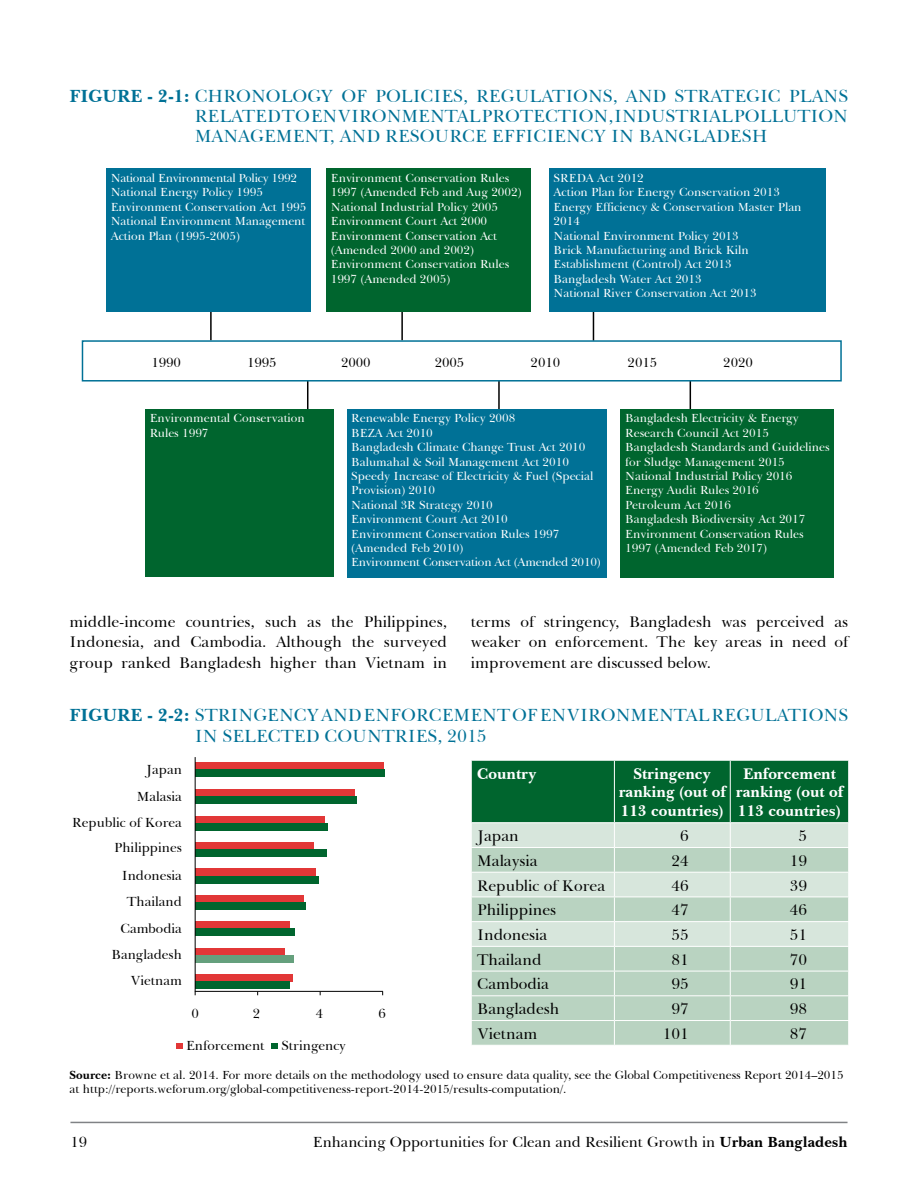
<style>
.page{position:relative;width:918px;height:1188px;background:#fff}
.page>*{position:absolute;margin:0;border:0;box-sizing:border-box;transform-origin:0 0}
.t1{font:18px/20.1px "Baskerville BT";color:#007196;text-align:justify}
.t2{font:15.75px/20.1px "Baskerville BT";color:#000;text-align:justify}
.t3{font:700 15.75px/18.9px "Baskerville BT";color:#fff;text-align:center}
.t4{font:15px "Baskerville BT";color:#000}
.t5{font:13.5px/26.2px "Baskerville BT";color:#000;text-align:right}
.t6{font:12px/14.4px "Baskerville BT";color:#fff}
.t7{font:12px/14.4px "Baskerville BT";color:#000}
.s1{font-weight:700}
</style>
<div class="page">
<hr style="left:70px;top:1122px;width:778px;height:1px;background:#808285">
<hr style="left:210px;top:287px;width:2px;height:53px;background:#000">
<hr style="left:307px;top:381px;width:1px;height:32px;background:#000">
<hr style="left:401px;top:287px;width:2px;height:53px;background:#000">
<hr style="left:498px;top:381px;width:2px;height:32px;background:#000">
<hr style="left:593px;top:308px;width:1px;height:33px;background:#000">
<hr style="left:690px;top:381px;width:1px;height:32px;background:#000">
<div style="left:106px;top:169px;width:205px;height:143px;background:#007196"></div>
<div style="left:145px;top:409px;width:189px;height:168px;background:#00652e"></div>
<div style="left:327px;top:169px;width:204px;height:143px;background:#00652e"></div>
<div style="left:347px;top:409px;width:260px;height:168px;background:#007196"></div>
<div style="left:549px;top:169px;width:277px;height:143px;background:#007196"></div>
<div style="left:621px;top:409px;width:213px;height:168px;background:#00652e"></div>
<div style="left:82px;top:340px;width:760px;height:42px;border:2px solid #007196"></div>
<svg style="left:471px;top:760px;width:378px;height:285px;background:#9bc1aa"></svg>
<div style="left:195px;top:763px;width:189px;height:7px;background:#e23737"></div>
<div style="left:195px;top:770px;width:190px;height:7px;background:#00652e"></div>
<svg style="left:176px;top:1044px;width:6px;height:5px"></svg>
<svg style="left:271px;top:1044px;width:7px;height:5px"></svg>
<div style="left:195px;top:789px;width:160px;height:8px;background:#e23737"></div>
<div style="left:195px;top:816px;width:129px;height:7px;background:#e23737"></div>
<div style="left:195px;top:843px;width:119px;height:7px;background:#e23737"></div>
<div style="left:195px;top:869px;width:121px;height:7px;background:#e23737"></div>
<div style="left:195px;top:895px;width:109px;height:8px;background:#e23737"></div>
<div style="left:195px;top:922px;width:94px;height:7px;background:#e23737"></div>
<div style="left:195px;top:975px;width:98px;height:7px;background:#e23737"></div>
<div style="left:195px;top:797px;width:161px;height:7px;background:#00652e"></div>
<div style="left:195px;top:823px;width:133px;height:8px;background:#00652e"></div>
<div style="left:195px;top:850px;width:131px;height:7px;background:#00652e"></div>
<div style="left:195px;top:876px;width:124px;height:7px;background:#00652e"></div>
<div style="left:195px;top:903px;width:111px;height:7px;background:#00652e"></div>
<div style="left:195px;top:929px;width:99px;height:7px;background:#00652e"></div>
<div style="left:195px;top:948px;width:90px;height:8px;background:#e23737"></div>
<div style="left:195px;top:956px;width:99px;height:7px;background:#65a07d"></div>
<div style="left:195px;top:982px;width:94px;height:7px;background:#00652e"></div>
<hr style="left:195px;top:757px;width:1px;height:238px;background:#000">
<hr style="left:195px;top:991px;width:188px;height:1px;background:#000">
<h1 class="t1" style="left:195px;top:86px;width:655px;text-indent:-125px"><span class="s1">FIGURE - 2-1:</span> CHRONOLOGY OF POLICIES, REGULATIONS, AND STRATEGIC PLANS RELATED TO ENVIRONMENTAL PROTECTION, INDUSTRIAL POLLUTION MANAGEMENT, AND RESOURCE EFFICIENCY IN BANGLADESH</h1>
<p class="t6" style="left:111px;top:171px;width:197px">National Environmental Policy 1992<br>National Energy Policy 1995<br>Environment Conservation Act 1995<br>National Environment Management<br>Action Plan (1995-2005)</p>
<p class="t6" style="left:331px;top:171px;width:192px">Environment Conservation Rules<br>1997 (Amended Feb and Aug 2002)<br>National Industrial Policy 2005<br>Environment Court Act 2000<br>Environment Conservation Act (Amended 2000 and 2002)<br>Environment Conservation Rules<br>1997 (Amended 2005)</p>
<p class="t6" style="left:554px;top:171px;width:249px">SREDA Act 2012<br>Action Plan for Energy Conservation 2013<br>Energy Efficiency &amp; Conservation Master Plan<br>2014<br>National Environment Policy 2013<br>Brick Manufacturing and Brick Kiln<br>Establishment (Control) Act 2013<br>Bangladesh Water Act 2013<br>National River Conservation Act 2013</p>
<p class="t5" style="left:151px;top:350px;width:31px">1990</p>
<p class="t5" style="left:247px;top:350px;width:31px">1995</p>
<p class="t5" style="left:341px;top:350px;width:31px">2000</p>
<p class="t5" style="left:435px;top:350px;width:31px">2005</p>
<p class="t5" style="left:531px;top:350px;width:31px">2010</p>
<p class="t5" style="left:628px;top:350px;width:31px">2015</p>
<p class="t5" style="left:723px;top:350px;width:31px">2020</p>
<p class="t6" style="left:150px;top:411px;width:157px">Environmental Conservation<br>Rules 1997</p>
<p class="t6" style="left:351px;top:411px;width:251px">Renewable Energy Policy 2008<br>BEZA Act 2010<br>Bangladesh Climate Change Trust Act 2010<br>Balumahal &amp; Soil Management Act 2010<br>Speedy Increase of Electricity &amp; Fuel (Special<br>Provision) 2010<br>National 3R Strategy 2010<br>Environment Court Act 2010<br>Environment Conservation Rules 1997 (Amended Feb 2010)<br>Environment Conservation Act (Amended 2010)</p>
<p class="t6" style="left:625px;top:411px;width:206px">Bangladesh Electricity &amp; Energy<br>Research Council Act 2015<br>Bangladesh Standards and Guidelines for Sludge Management 2015<br>National Industrial Policy 2016<br>Energy Audit Rules 2016<br>Petroleum Act 2016<br>Bangladesh Biodiversity Act 2017<br>Environment Conservation Rules<br>1997 (Amended Feb 2017)</p>
<h2 class="t2" style="left:70px;top:612px;width:379px">middle-income countries, such as the Philippines, Indonesia, and Cambodia. Although the surveyed group ranked Bangladesh higher than Vietnam in</h2>
<h2 class="t2" style="left:471px;top:612px;width:379px">terms of stringency, Bangladesh was perceived as weaker on enforcement. The key areas in need of improvement are discussed below.</h2>
<h1 class="t1" style="left:195px;top:705px;width:655px;text-indent:-125px"><span class="s1">FIGURE - 2-2:</span> STRINGENCY AND ENFORCEMENT OF ENVIRONMENTAL REGULATIONS<br>IN SELECTED COUNTRIES, 2015</h1>
<p class="t5" style="left:137px;top:755px;width:47px;line-height:27.6px">Japan<br>Malasia</p>
<p class="t5" style="left:72px;top:810px;width:111px;line-height:25.5px">Republic of Korea<br>Philippines</p>
<p class="t5" style="left:122px;top:862px;width:62px;text-align:center">Indonesia<br>Thailand</p>
<p class="t5" style="left:111px;top:915px;width:72px">Cambodia<br>Bangladesh<br>Vietnam</p>
<p class="t5" style="left:253px;top:1001px;width:9px">2</p>
<p class="t5" style="left:316px;top:1001px;width:9px">4</p>
<p class="t5" style="left:379px;top:1001px;width:9px">6</p>
<p class="t5" style="left:191px;top:1001px;width:9px">0</p>
<p class="t5" style="left:186px;top:1033px;width:80px">Enforcement</p>
<p class="t5" style="left:281px;top:1033px;width:66px">Stringency</p>
<h2 class="t3" style="left:477px;top:764px;width:61px">Country</h2>
<h2 class="t3" style="left:619px;top:764px;width:109px">Stringency ranking (out of<br>113 countries)</h2>
<h2 class="t3" style="left:736px;top:764px;width:109px">Enforcement ranking (out of<br>113 countries)</h2>
<h2 class="t2" style="left:477px;top:826px;width:43px">Japan</h2>
<h2 class="t2" style="left:680px;top:826px;width:10px">6</h2>
<h2 class="t2" style="left:799px;top:826px;width:10px">5</h2>
<h2 class="t2" style="left:477px;top:850px;width:62px">Malaysia</h2>
<h2 class="t2" style="left:671px;top:850px;width:19px">24</h2>
<h2 class="t2" style="left:790px;top:850px;width:19px">19</h2>
<h2 class="t2" style="left:477px;top:875px;width:129px">Republic of Korea</h2>
<h2 class="t2" style="left:671px;top:875px;width:19px">46</h2>
<h2 class="t2" style="left:790px;top:875px;width:19px">39</h2>
<h2 class="t2" style="left:477px;top:900px;width:81px">Philippines</h2>
<h2 class="t2" style="left:671px;top:900px;width:19px">47</h2>
<h2 class="t2" style="left:790px;top:900px;width:19px">46</h2>
<h2 class="t2" style="left:477px;top:925px;width:72px">Indonesia</h2>
<h2 class="t2" style="left:671px;top:925px;width:19px">55</h2>
<h2 class="t2" style="left:790px;top:925px;width:19px">51</h2>
<h2 class="t2" style="left:477px;top:949px;width:66px">Thailand</h2>
<h2 class="t2" style="left:671px;top:949px;width:19px">81</h2>
<h2 class="t2" style="left:790px;top:949px;width:19px">70</h2>
<h2 class="t2" style="left:477px;top:974px;width:73px">Cambodia</h2>
<h2 class="t2" style="left:671px;top:974px;width:19px">95</h2>
<h2 class="t2" style="left:790px;top:974px;width:19px">91</h2>
<h2 class="t2" style="left:477px;top:999px;width:84px">Bangladesh</h2>
<h2 class="t2" style="left:671px;top:999px;width:19px">97</h2>
<h2 class="t2" style="left:790px;top:999px;width:19px">98</h2>
<h2 class="t2" style="left:477px;top:1024px;width:62px">Vietnam</h2>
<h2 class="t2" style="left:663px;top:1024px;width:27px">101</h2>
<h2 class="t2" style="left:790px;top:1024px;width:19px">87</h2>
<p class="t7" style="left:70px;top:1068px;width:776px"><span class="s1">Source:</span> Browne et al. 2014. For more details on the methodology used to ensure data quality, see the Global Competitiveness Report 2014–2015 at http://reports.weforum.org/global-competitiveness-report-2014-2015/results-computation/.</p>
<p class="t4" style="left:70px;top:1133px;width:18px">19</p>
<p class="t4" style="left:313px;top:1133px;width:536px">Enhancing Opportunities for Clean and Resilient Growth in <span class="s1">Urban Bangladesh</span></p>
</div>
